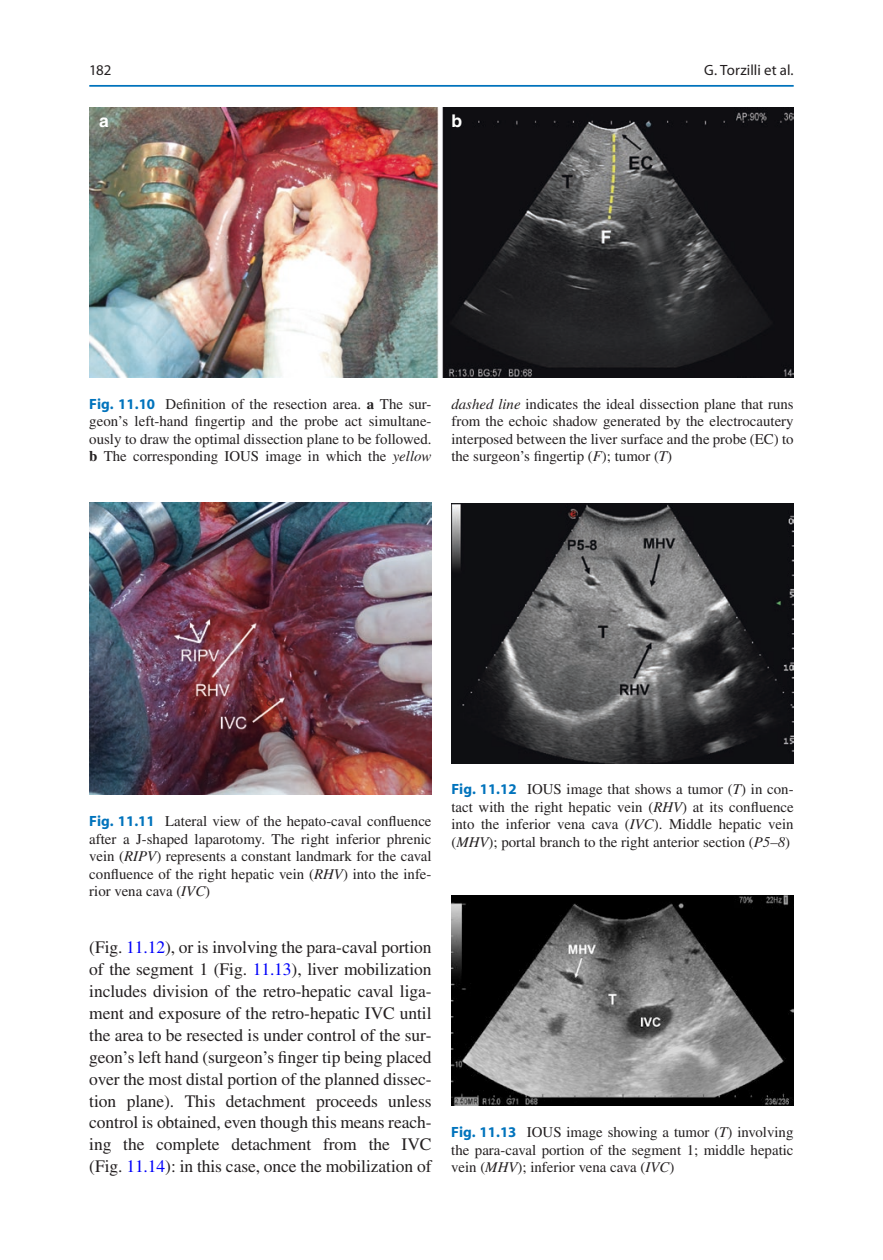
<style>
.page{position:relative;width:883px;height:1260px;background:#fff}
.page>*{position:absolute;margin:0;border:0;box-sizing:border-box;transform-origin:0 0}
.t1{font:17.5px/21.9px "Pbpkng Times";letter-spacing:-.005em;color:#231f20;text-align:justify}
.t2{font:700 17.5px "Tdsrhc Helvetica";color:#fff}
.t3{font:14.88px/17.5px "Pbpkng Times";color:#231f20;text-align:justify}
.t4{font:14.88px "Tvtnjy Myriad";letter-spacing:.005em;color:#231f20}
.t5{font:14.88px "Jvbnbv Myriad";color:#231f20}
.s1{font-family:"Lwffsc Myriad";font-weight:700;color:#0073bc}
.s2{font-family:"Xqscwh Times";font-weight:700}
.s3{font-family:"Ybkgns Times";font-style:italic}
.s4{color:#0000fa}
</style>
<div class="page">
<img style="left:89px;top:107px;width:705px;height:270px">
<img style="left:89px;top:503px;width:343px;height:292px">
<img style="left:451px;top:504px;width:343px;height:259px">
<img style="left:451px;top:896px;width:343px;height:210px">
<hr style="left:89px;top:85px;width:705px;height:2px;background:#0073bc">
<p class="t5" style="left:89px;top:63px;width:24px">182</p>
<p class="t2" style="left:99px;top:110px;width:11px">a</p>
<p class="t2" style="left:451px;top:110px;width:12px">b</p>
<p class="t4" style="left:704px;top:63px;width:91px">G. Torzilli et al.</p>
<p class="t3" style="left:89px;top:395px;width:344px"><span class="s1">Fig. 11.10</span> Definition of the resection area. <span class="s2">a</span> The sur&shy;geon’s left-hand fingertip and the probe act simultane&shy;ously to draw the optimal dissection plane to be followed. <span class="s2">b</span> The corresponding IOUS image in which the <span class="s3">yellow</span></p>
<p class="t3" style="left:451px;top:395px;width:344px"><span class="s3">dashed line</span> indicates the ideal dissection plane that runs from the echoic shadow generated by the electrocautery interposed between the liver surface and the probe (EC) to the surgeon’s fingertip (<span class="s3">F</span>); tumor (<span class="s3">T</span>)</p>
<p class="t3" style="left:89px;top:813px;width:344px"><span class="s1">Fig. 11.11</span> Lateral view of the hepato-caval confluence after a J-shaped laparotomy. The right inferior phrenic vein (<span class="s3">RIPV</span>) represents a constant landmark for the caval confluence of the right hepatic vein (<span class="s3">RHV</span>) into the infe&shy;rior vena cava (<span class="s3">IVC</span>)</p>
<p class="t1" style="left:89px;top:937px;width:344px">(Fig. <span class="s4">11.12</span>), or is involving the para-caval portion of the segment 1 (Fig. <span class="s4">11.13</span>), liver mobilization includes division of the retro-hepatic caval liga&shy;ment and exposure of the retro-hepatic IVC until the area to be resected is under control of the sur&shy;geon’s left hand (surgeon’s finger tip being placed over the most distal portion of the planned dissec&shy;tion plane). This detachment proceeds unless control is obtained, even though this means reach&shy;ing the complete detachment from the IVC (Fig. <span class="s4">11.14</span>): in this case, once the mobilization of</p>
<p class="t3" style="left:451px;top:781px;width:344px"><span class="s1">Fig. 11.12</span> IOUS image that shows a tumor (<span class="s3">T</span>) in con&shy;tact with the right hepatic vein (<span class="s3">RHV</span>) at its confluence into the inferior vena cava (<span class="s3">IVC</span>). Middle hepatic vein (<span class="s3">MHV</span>); portal branch to the right anterior section (<span class="s3">P5–8</span>)</p>
<p class="t3" style="left:451px;top:1123px;width:344px"><span class="s1">Fig. 11.13</span> IOUS image showing a tumor (<span class="s3">T</span>) involving the para-caval portion of the segment 1; middle hepatic vein (<span class="s3">MHV</span>); inferior vena cava (<span class="s3">IVC</span>)</p>
</div>
